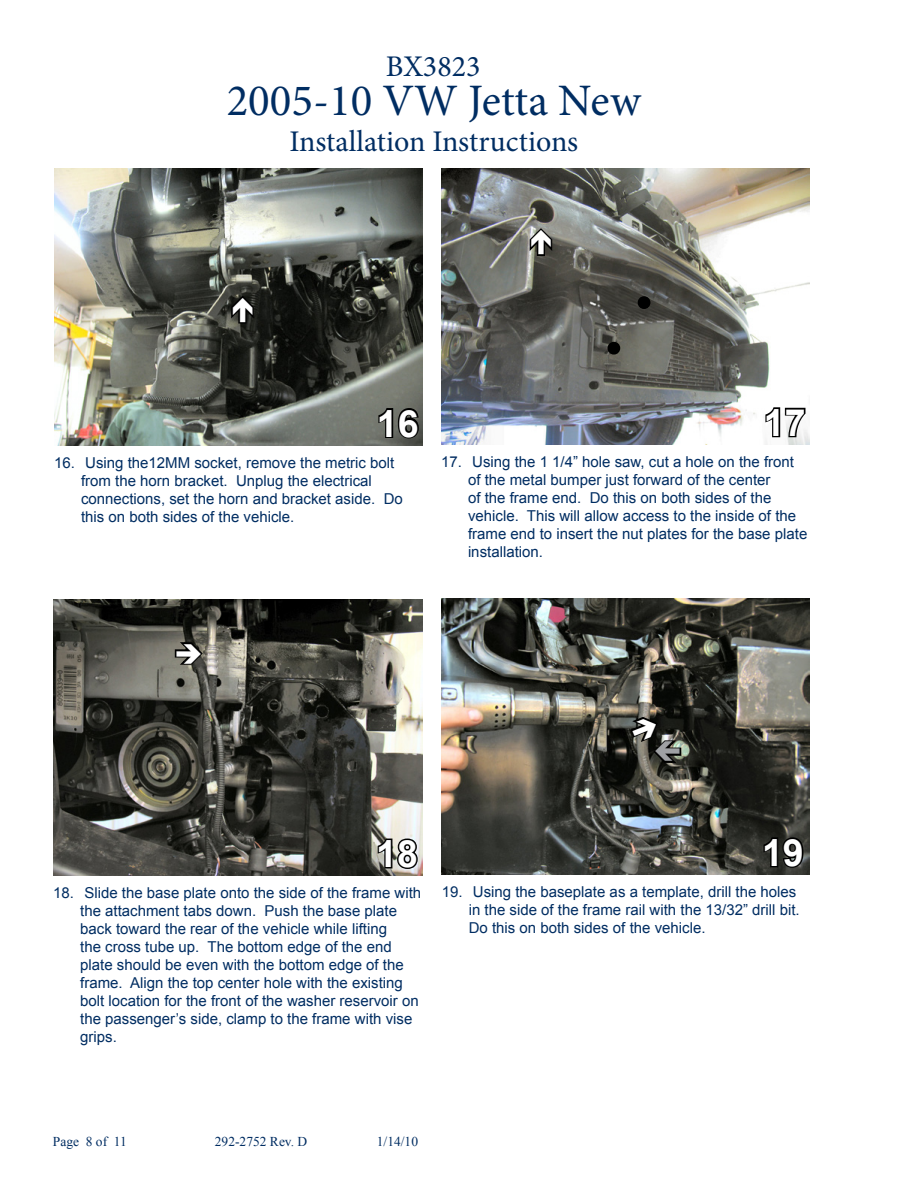
<style>
.page{position:relative;width:918px;height:1188px;background:#fff}
.page>*{position:absolute;margin:0;border:0;box-sizing:border-box;transform-origin:0 0}
.t1{font:45px "Minion Pro";color:#002d62}
.t2{font:700 37.5px "Arial";color:#fff}
.t3{font:30px "Minion Pro";color:#002d62}
.t4{font:15px/18px "Arial";color:#002d62}
.t5{font:13.5px "Times New Roman";color:#002d62}
</style>
<div class="page">
<img style="left:54px;top:169px;width:369px;height:276px">
<svg style="left:377px;top:407px;width:44px;height:33px"></svg>
<img style="left:441px;top:168px;width:369px;height:276px">
<svg style="left:764px;top:406px;width:43px;height:33px"></svg>
<img style="left:54px;top:599px;width:368px;height:277px">
<svg style="left:376px;top:836px;width:44px;height:35px;background:#757572"></svg>
<div style="left:640px;top:298px;width:8px;height:9px;background:#000;border-radius:50%"></div>
<div style="left:638px;top:296px;width:12px;height:13px;border:4px solid #000;border-radius:50%"></div>
<div style="left:610px;top:344px;width:8px;height:8px;background:#000;border-radius:50%"></div>
<div style="left:608px;top:342px;width:12px;height:13px;border:4px solid #000;border-radius:50%"></div>
<img style="left:442px;top:598px;width:368px;height:276px">
<svg style="left:762px;top:836px;width:43px;height:33px"></svg>
<svg style="left:229px;top:294px;width:27px;height:31px"></svg>
<svg style="left:173px;top:640px;width:32px;height:27px"></svg>
<svg style="left:527px;top:226px;width:28px;height:32px"></svg>
<svg style="left:628px;top:715px;width:55px;height:50px;background:#383833"></svg>
<h3 class="t3" style="left:386px;top:46px;width:96px">BX3823</h3>
<h1 class="t1" style="left:227px;top:71px;width:416px">2005-10 VW Jetta New</h1>
<h3 class="t3" style="left:289px;top:122px;width:290px">Installation Instructions</h3>
<h2 class="t2" style="left:377px;top:398px;width:43px">16</h2>
<p class="t4" style="left:81px;top:454px;width:323px;text-indent:-27px">16. Using the12MM socket, remove the metric bolt from the horn bracket. Unplug the electrical connections, set the horn and bracket aside. Do this on both sides of the vehicle.</p>
<h2 class="t2" style="left:764px;top:398px;width:43px">17</h2>
<p class="t4" style="left:468px;top:453px;width:341px;text-indent:-27px">17. Using the 1 1/4” hole saw, cut a hole on the front of the metal bumper just forward of the center<br>of the frame end. Do this on both sides of the vehicle. This will allow access to the inside of the frame end to insert the nut plates for the base plate installation.</p>
<h2 class="t2" style="left:376px;top:829px;width:43px">18</h2>
<p class="t4" style="left:80px;top:884px;width:343px;text-indent:-27px">18. Slide the base plate onto the side of the frame with the attachment tabs down. Push the base plate back toward the rear of the vehicle while lifting<br>the cross tube up. The bottom edge of the end plate should be even with the bottom edge of the frame. Align the top center hole with the existing bolt location for the front of the washer reservoir on the passenger’s side, clamp to the frame with vise grips.</p>
<h2 class="t2" style="left:762px;top:828px;width:43px">19</h2>
<p class="t4" style="left:469px;top:883px;width:332px;text-indent:-27px">19. Using the baseplate as a template, drill the holes in the side of the frame rail with the 13/32” drill bit.<br>Do this on both sides of the vehicle.</p>
<p class="t5" style="left:53px;top:1132px;width:76px">Page 8 of 11</p>
<p class="t5" style="left:215px;top:1132px;width:94px">292-2752 Rev. D</p>
<p class="t5" style="left:377px;top:1132px;width:43px">1/14/10</p>
</div>
